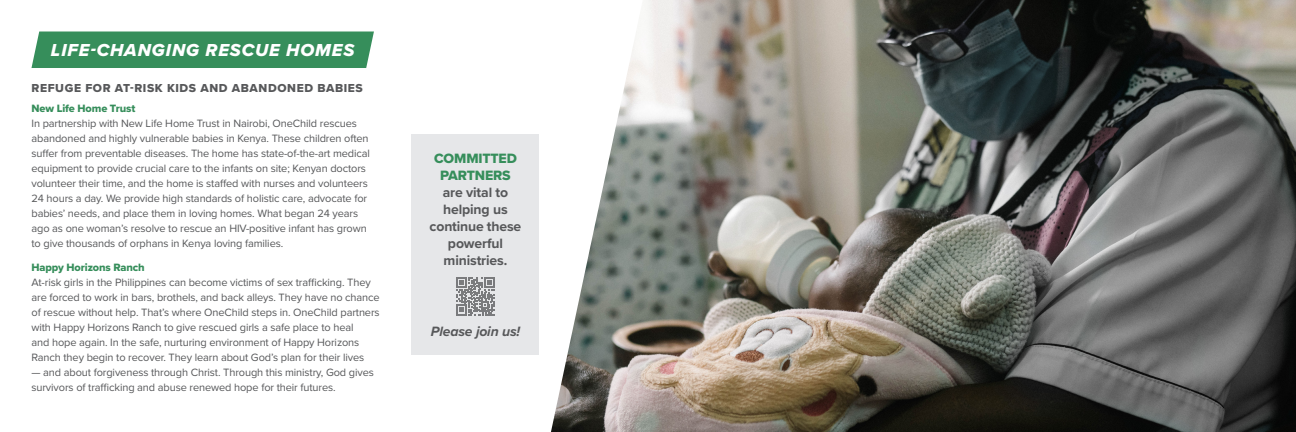
<style>
.page{position:relative;width:1296px;height:432px;background:#fff}
.page>*{position:absolute;margin:0;border:0;box-sizing:border-box;transform-origin:0 0}
.t1{font:18px "Proxima Nova Extrabld It";letter-spacing:.05em;color:#fff}
.Inforgaphic_Callout{font:700 14px/17px "Proxima Nova";letter-spacing:-.01em;color:#57585a;text-align:center}
.Inforgaphic_Callout-2{font:italic 700 14px "Proxima Nova";letter-spacing:-.01em;color:#57585a}
.Large_Sub_Head{font:12px "Proxima Nova Extrabld";letter-spacing:.05em;color:#57585a}
.Body{font:11px/15px "Proxima Nova";letter-spacing:-.01em;color:#57585a}
.Small_Sub_Head{font:11px "Proxima Nova Extrabld";letter-spacing:-.01em;color:#368e5b}
.s1{font-family:"Proxima Nova Extrabld";font-weight:400;color:#368e5b}
</style>
<div class="page">
<img style="left:551px;top:0;width:745px;height:432px">
<div style="left:412px;top:135px;width:127px;height:220px;background:#e6e7e9"></div>
<div style="left:31px;top:32px;width:343px;height:36px;background:#368e5b"></div>
<svg style="left:457px;top:277px;width:37px;height:38px"></svg>
<p class="t1" style="left:51px;top:36px;width:305px">LIFE-CHANGING RESCUE HOMES</p>
<p class="Large_Sub_Head" style="left:32px;top:80px;width:333px">REFUGE FOR AT-RISK KIDS AND ABANDONED BABIES</p>
<p class="Small_Sub_Head" style="left:32px;top:100px;width:105px">New Life Home Trust</p>
<p class="Body" style="left:32px;top:115px;width:340px">In partnership with New Life Home Trust in Nairobi, OneChild rescues abandoned and highly vulnerable babies in Kenya. These children often suffer from preventable diseases. The home has state-of-the-art medical equipment to provide crucial care to the infants on site; Kenyan doctors volunteer their time, and the home is staffed with nurses and volunteers 24 hours a day. We provide high standards of holistic care, advocate for babies’ needs, and place them in loving homes. What began 24 years ago as one woman’s resolve to rescue an HIV-positive infant has grown to give thousands of orphans in Kenya loving families.</p>
<p class="Small_Sub_Head" style="left:32px;top:259px;width:115px">Happy Horizons Ranch</p>
<p class="Body" style="left:32px;top:274px;width:350px">At-risk girls in the Philippines can become victims of sex trafficking. They are forced to work in bars, brothels, and back alleys. They have no chance of rescue without help. That’s where OneChild steps in. OneChild partners with Happy Horizons Ranch to give rescued girls a safe place to heal<br>and hope again. In the safe, nurturing environment of Happy Horizons Ranch they begin to recover. They learn about God’s plan for their lives</p>
<p class="Body" style="left:32px;top:364px;width:344px">— and about forgiveness through Christ. Through this ministry, God gives survivors of trafficking and abuse renewed hope for their futures.</p>
<p class="Inforgaphic_Callout" style="left:430px;top:150px;width:93px"><span class="s1">COMMITTED<br>PARTNERS </span>are vital to helping us continue these powerful ministries.</p>
<p class="Inforgaphic_Callout-2" style="left:431px;top:320px;width:91px">Please join us!</p>
</div>
